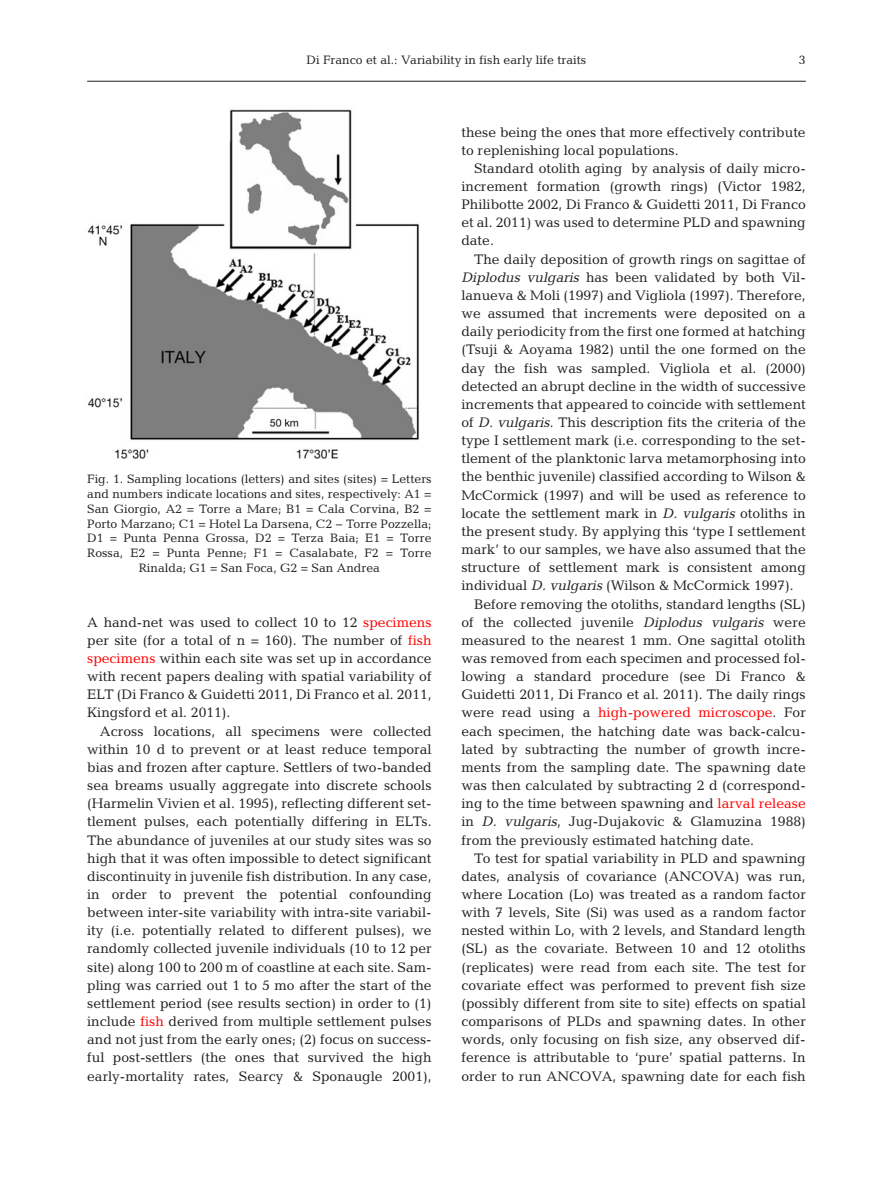
<style>
.page{position:relative;width:893px;height:1178px;background:#fff}
.page>*{position:absolute;margin:0;border:0;box-sizing:border-box;transform-origin:0 0}
.t1{font:13.95px/18.1px "Candida";color:#231f20;text-align:justify}
.t2{font:13.95px "Candida";color:#f00}
.t3{font:12.3px/14.7px "Candida";color:#231f20;text-align:center}
.s1{color:#f00}
.s2{font-family:"Oblique Straight Plain"}
.s3{color:#231f20}
</style>
<div class="page">
<hr style="left:87px;top:81px;width:719px;height:1px;background:#231f20">
<img style="left:88px;top:109px;width:331px;height:350px">
<p class="t3" style="left:306px;top:53px;width:281px">Di Franco et al.: Variability in fish early life traits</p>
<p class="t3" style="left:799px;top:53px;width:8px">3</p>
<p class="t3" style="left:87px;top:473px;width:346px">Fig. 1. Sampling locations (letters) and sites (sites) = Letters and numbers indicate locations and sites, respectively: A1 = San Giorgio, A2 = Torre a Mare; B1 = Cala Corvina, B2 = Porto Marzano; C1 = Hotel La Darsena, C2 − Torre Pozzella; D1 = Punta Penna Grossa, D2 = Terza Baia; E1 = Torre Rossa, E2 = Punta Penne; F1 = Casalabate, F2 = Torre Rinalda; G1 = San Foca, G2 = San Andrea</p>
<p class="t1" style="left:87px;top:614px;width:346px">A hand-net was used to collect 10 to 12 <span class="s1">specimens </span>per site (for a total of n = 160). The number of <span class="s1">fish specimens</span> within each site was set up in accordance with recent papers dealing with spatial variability of ELT (Di Franco &amp; Guidetti 2011, Di Franco et al. 2011, Kingsford et al. 2011).</p>
<p class="t1" style="left:87px;top:723px;width:346px;text-indent:13px">Across locations, all specimens were collected within 10 d to prevent or at least reduce temporal bias and frozen after capture. Settlers of two-banded sea breams usually aggregate into discrete schools (Harmelin Vivien et al. 1995), reflecting different set&shy;tlement pulses, each potentially differing in ELTs.<br>The abundance of juveniles at our study sites was so high that it was often impossible to detect significant discontinuity in juvenile fish distribution. In any case, in order to prevent the potential confounding between inter-site variability with intra-site variabil&shy;ity (i.e. potentially related to different pulses), we randomly collected juvenile individuals (10 to 12 per site) along 100 to 200 m of coastline at each site. Sam&shy;pling was carried out 1 to 5 mo after the start of the settlement period (see results section) in order to (1) include <span class="s1">fish</span> derived from multiple settlement pulses and not just from the early ones; (2) focus on success&shy;ful post-settlers (the ones that survived the high early-mortality rates, Searcy &amp; Sponaugle 2001),</p>
<p class="t1" style="left:461px;top:124px;width:346px">these being the ones that more effectively contribute to replenishing local populations.</p>
<p class="t1" style="left:461px;top:160px;width:346px;text-indent:13px">Standard otolith aging by analysis of daily micro - increment formation (growth rings) (Victor 1982, Philibotte 2002, Di Franco &amp; Guidetti 2011, Di Franco et al. 2011) was used to determine PLD and spawning date.</p>
<p class="t1" style="left:474px;top:251px;width:333px">The daily deposition of growth rings on sagittae of</p>
<p class="t1" style="left:461px;top:269px;width:346px"><span class="s2">Diplodus vulgaris</span> has been validated by both Vil-</p>
<p class="t1" style="left:461px;top:288px;width:346px">lanueva &amp; Moli (1997) and Vigliola (1997). Therefore,</p>
<p class="t1" style="left:461px;top:306px;width:346px">we assumed that increments were deposited on a</p>
<p class="t1" style="left:461px;top:324px;width:346px">daily periodicity from the first one formed at hatching</p>
<p class="t1" style="left:461px;top:342px;width:346px">(Tsuji &amp; Aoyama 1982) until the one formed on the</p>
<p class="t1" style="left:461px;top:360px;width:346px">day the fish was sampled. Vigliola et al. (2000)</p>
<p class="t1" style="left:461px;top:378px;width:346px">detected an abrupt decline in the width of successive</p>
<p class="t1" style="left:461px;top:396px;width:346px">increments that appeared to coincide with settlement</p>
<p class="t1" style="left:461px;top:415px;width:346px">of <span class="s2">D. vulgaris</span>. This description fits the criteria of the</p>
<p class="t1" style="left:461px;top:433px;width:346px">type I settlement mark (i.e. corresponding to the set-</p>
<p class="t1" style="left:461px;top:451px;width:346px">tlement of the planktonic larva metamorphosing into</p>
<p class="t1" style="left:461px;top:469px;width:346px">the benthic juvenile) classified according to Wilson &amp;</p>
<p class="t1" style="left:461px;top:487px;width:346px">McCormick (1997) and will be used as reference to</p>
<p class="t1" style="left:461px;top:505px;width:346px">locate the settlement mark in <span class="s2">D. vulgaris</span> otoliths in</p>
<p class="t1" style="left:461px;top:523px;width:346px">the present study. By applying this ‘type I settlement</p>
<p class="t1" style="left:461px;top:542px;width:346px">mark’ to our samples, we have also assumed that the</p>
<p class="t1" style="left:461px;top:560px;width:346px">structure of settlement mark is consistent among</p>
<p class="t1" style="left:461px;top:578px;width:334px">individual <span class="s2">D. vulgaris</span> (Wilson &amp; McCormick 1997).</p>
<p class="t1" style="left:474px;top:596px;width:333px">Before removing the otoliths, standard lengths (SL)</p>
<p class="t1" style="left:461px;top:614px;width:346px">of the collected juvenile <span class="s2">Diplodus vulgaris</span> were</p>
<p class="t1" style="left:461px;top:632px;width:346px">measured to the nearest 1 mm. One sagittal otolith</p>
<p class="t1" style="left:461px;top:651px;width:346px">was removed from each specimen and processed fol-</p>
<p class="t1" style="left:461px;top:669px;width:346px">lowing a standard procedure (see Di Franco &amp;</p>
<p class="t1" style="left:461px;top:687px;width:346px">Guidetti 2011, Di Franco et al. 2011). The daily rings</p>
<p class="t2" style="left:461px;top:708px;width:346px"><span class="s3">were read using a</span> high-powered microscope<span class="s3">. For</span></p>
<p class="t1" style="left:461px;top:723px;width:346px">each specimen, the hatching date was back-calcu-</p>
<p class="t1" style="left:461px;top:741px;width:346px">lated by subtracting the number of growth incre-</p>
<p class="t1" style="left:461px;top:759px;width:346px">ments from the sampling date. The spawning date</p>
<p class="t1" style="left:461px;top:778px;width:346px">was then calculated by subtracting 2 d (correspond-</p>
<p class="t1" style="left:461px;top:796px;width:346px">ing to the time between spawning and <span class="s1">larval release</span></p>
<p class="t1" style="left:461px;top:814px;width:346px">in <span class="s2">D. vulgaris</span>, Jug-Dujakovic &amp; Glamuzina 1988)</p>
<p class="t1" style="left:461px;top:832px;width:294px">from the previously estimated hatching date.</p>
<p class="t1" style="left:474px;top:850px;width:333px">To test for spatial variability in PLD and spawning</p>
<p class="t1" style="left:461px;top:868px;width:346px">dates, analysis of covariance (ANCOVA) was run,</p>
<p class="t1" style="left:461px;top:886px;width:346px">where Location (Lo) was treated as a random factor</p>
<p class="t1" style="left:461px;top:905px;width:346px">with 7 levels, Site (Si) was used as a random factor</p>
<p class="t1" style="left:461px;top:923px;width:346px">nested within Lo, with 2 levels, and Standard length</p>
<p class="t1" style="left:461px;top:941px;width:346px">(SL) as the covariate. Between 10 and 12 otoliths</p>
<p class="t1" style="left:461px;top:959px;width:346px">(replicates) were read from each site. The test for</p>
<p class="t1" style="left:461px;top:977px;width:346px">covariate effect was performed to prevent fish size</p>
<p class="t1" style="left:461px;top:995px;width:346px">(possibly different from site to site) effects on spatial</p>
<p class="t1" style="left:461px;top:1014px;width:346px">comparisons of PLDs and spawning dates. In other</p>
<p class="t1" style="left:461px;top:1032px;width:346px">words, only focusing on fish size, any observed dif-</p>
<p class="t1" style="left:461px;top:1050px;width:346px">ference is attributable to ‘pure’ spatial patterns. In</p>
<p class="t1" style="left:461px;top:1068px;width:346px">order to run ANCOVA, spawning date for each fish</p>
</div>
